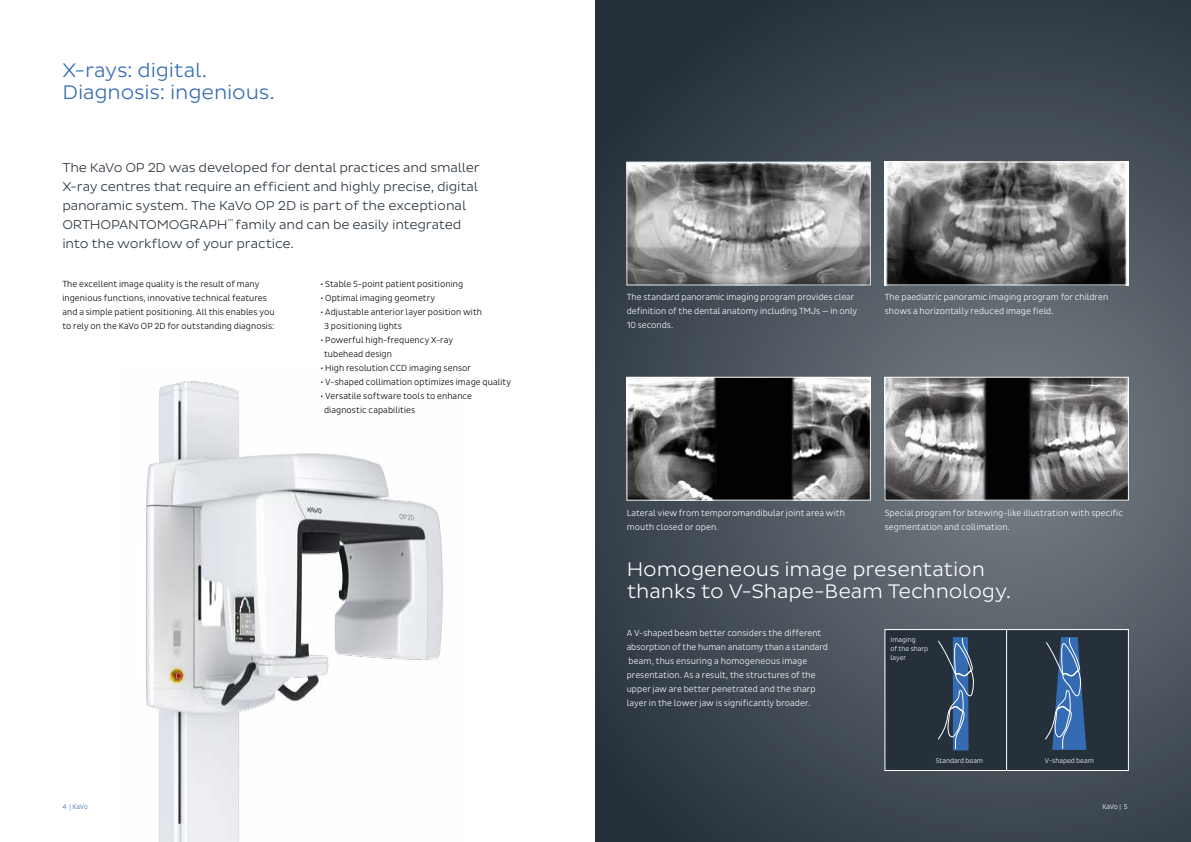
<style>
.page{position:relative;width:1191px;height:842px;background:#fff}
.page>*{position:absolute;margin:0;border:0;box-sizing:border-box;transform-origin:0 0}
.t1{font:300 20px/22px "Pluto Sans";letter-spacing:-.005em;color:#fff}
.t2{font:300 20px/22px "Pluto Sans";letter-spacing:-.01em;color:#346bb3}
.t3{font:300 13px/19px "Pluto Sans";letter-spacing:-.015em;color:#25303b}
.t4{font:300 9px/14px "Pluto Sans Cond";letter-spacing:.005em;color:#fff}
.t5{font:300 9px/14px "Pluto Sans Cond";letter-spacing:.01em;color:#000}
.t6{font:300 7px/9px "Pluto Sans Cond";color:#fff}
.t7{font:300 7px "Pluto Sans Cond";color:#346bb3}
</style>
<div class="page">
<svg style="left:595px;top:0;width:596px;height:842px;background:#454e57"></svg>
<div style="left:885px;top:629px;width:243px;height:141px;background:#25303b"></div>
<svg style="left:1045px;top:637px;width:41px;height:113px"></svg>
<svg style="left:938px;top:637px;width:35px;height:113px"></svg>
<div style="left:884px;top:629px;width:244px;height:142px;border:1px solid #fff"></div>
<hr style="left:1006px;top:629px;width:1px;height:142px;background:#fff">
<img style="left:886px;top:379px;width:240px;height:119px">
<div style="left:884px;top:377px;width:244px;height:123px;border:1px solid #fff"></div>
<img style="left:628px;top:379px;width:240px;height:119px">
<div style="left:626px;top:377px;width:244px;height:123px;border:1px solid #fff"></div>
<img style="left:628px;top:164px;width:240px;height:119px">
<div style="left:626px;top:162px;width:244px;height:123px;border:1px solid #e4e5e9"></div>
<img style="left:886px;top:164px;width:240px;height:119px">
<div style="left:884px;top:162px;width:244px;height:123px;border:1px solid #fff"></div>
<img style="left:146px;top:420px;width:297px;height:422px">
<img style="left:159px;top:381px;width:80px;height:39px">
<h1 class="t2" style="left:62px;top:60px;width:214px">X-rays: digital.<br>Diagnosis: ingenious.</h1>
<p class="t3" style="left:62px;top:158px;width:419px">The KaVo OP 2D was developed for dental practices and smaller X-ray centres that require an efficient and highly precise, digital panoramic system. The KaVo OP 2D is part of the exceptional ORTHOPANTOMOGRAPH<sup>™</sup> family and can be easily integrated into the workflow of your practice.</p>
<p class="t5" style="left:62px;top:277px;width:214px">The excellent image quality is the result of many ingenious functions, innovative technical features and a simple patient positioning. All this enables you to rely on the KaVo OP 2D for outstanding diagnosis:</p>
<p class="t5" style="left:320px;top:277px;width:144px">• Stable 5-point patient positioning</p>
<p class="t5" style="left:320px;top:291px;width:116px">• Optimal imaging geometry</p>
<p class="t5" style="left:324px;top:305px;width:159px;text-indent:-4px">• Adjustable anterior layer position with<br>3 positioning lights</p>
<p class="t5" style="left:324px;top:333px;width:131px;text-indent:-4px">• Powerful high-frequency X-ray tubehead design</p>
<p class="t5" style="left:320px;top:361px;width:152px">• High resolution CCD imaging sensor</p>
<p class="t5" style="left:320px;top:375px;width:192px">• V-shaped collimation optimizes image quality</p>
<p class="t5" style="left:324px;top:389px;width:149px;text-indent:-4px">• Versatile software tools to enhance diagnostic capabilities</p>
<p class="t4" style="left:626px;top:290px;width:232px">The standard panoramic imaging program provides clear definition of the dental anatomy including TMJs — in only<br>10 seconds.</p>
<p class="t4" style="left:884px;top:290px;width:225px">The paediatric panoramic imaging program for children shows a horizontally reduced image field.</p>
<p class="t4" style="left:626px;top:506px;width:220px">Lateral view from temporomandibular joint area with mouth closed or open.</p>
<p class="t4" style="left:884px;top:506px;width:240px">Special program for bitewing-like illustration with specific segmentation and collimation.</p>
<h1 class="t1" style="left:626px;top:559px;width:386px">Homogeneous image presentation thanks to V-Shape-Beam Technology.</h1>
<p class="t4" style="left:626px;top:626px;width:203px">A V-shaped beam better considers the different absorption of the human anatomy than a standard beam, thus ensuring a homogeneous image presentation. As a result, the structures of the upper jaw are better penetrated and the sharp layer in the lower jaw is significantly broader.</p>
<p class="t6" style="left:890px;top:635px;width:39px">Imaging<br>of the sharp layer</p>
<p class="t6" style="left:935px;top:756px;width:49px">Standard beam</p>
<p class="t6" style="left:1045px;top:756px;width:50px">V-shaped beam</p>
<p class="t7" style="left:62px;top:803px;width:27px">4 | KaVo</p>
<p class="t6" style="left:1102px;top:802px;width:27px">KaVo | 5</p>
</div>
